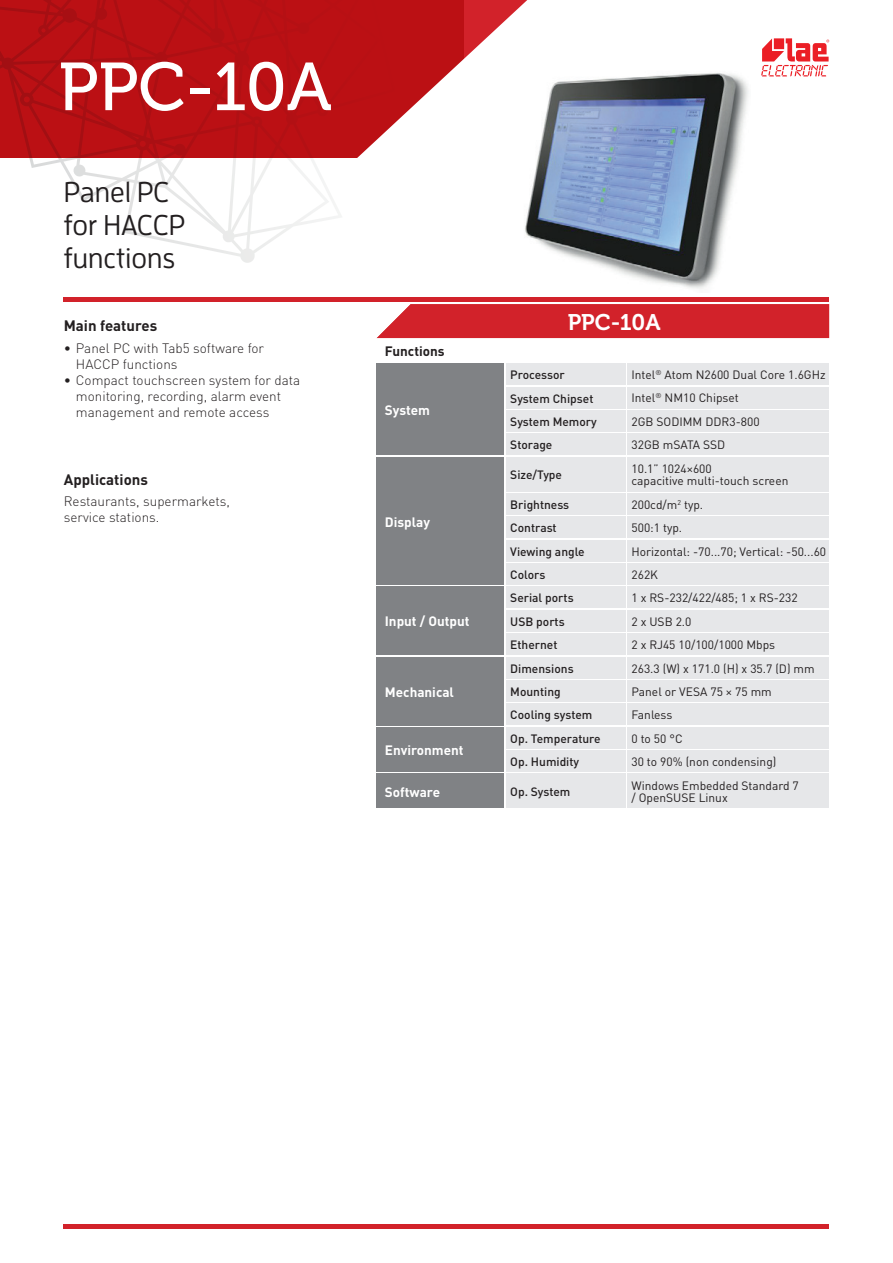
<style>
.page{position:relative;width:893px;height:1263px;background:#fff}
.page>*{position:absolute;margin:0;border:0;box-sizing:border-box;transform-origin:0 0}
.t1{font:67.5px "Museo 500";color:#fff}
.t2{font:500 28.5px/33px "Enzo OT";color:#231f20}
.t3{font:22.5px "Museo 700";color:#fff}
.t4{font:700 15px "DIN";color:#231f20}
.t5{font:300 13.5px/16.2px "DIN";color:#231f20}
.t6{font:700 13.5px "DIN";color:#fff}
.t7{font:700 13.5px "DIN";color:#231f20}
.t8{font:12px/23.4px "DIN";color:#231f20}
.t9{font:500 12px/23.4px "DIN";color:#231f20}
</style>
<div class="page">
<svg style="left:0;top:0;width:352px;height:263px"></svg>
<svg style="left:352px;top:0;width:175px;height:158px"></svg>
<hr style="left:64px;top:1225px;width:765px;height:4px;background:#d2222a">
<svg style="left:761px;top:38px;width:68px;height:39px"></svg>
<hr style="left:64px;top:298px;width:765px;height:4px;background:#d2222a">
<img style="left:519px;top:66px;width:230px;height:223px">
<div style="left:376px;top:364px;width:128px;height:91px;background:#808285"></div>
<div style="left:506px;top:364px;width:119px;height:21px;background:#e6e7e9"></div>
<div style="left:506px;top:387px;width:119px;height:21px;background:#e6e7e9"></div>
<div style="left:506px;top:410px;width:119px;height:22px;background:#e6e7e9"></div>
<div style="left:506px;top:434px;width:119px;height:21px;background:#e6e7e9"></div>
<div style="left:506px;top:457px;width:119px;height:34px;background:#e6e7e9"></div>
<div style="left:506px;top:493px;width:119px;height:21px;background:#e6e7e9"></div>
<div style="left:506px;top:517px;width:119px;height:21px;background:#e6e7e9"></div>
<div style="left:506px;top:540px;width:119px;height:21px;background:#e6e7e9"></div>
<div style="left:506px;top:563px;width:119px;height:22px;background:#e6e7e9"></div>
<div style="left:506px;top:587px;width:119px;height:21px;background:#e6e7e9"></div>
<div style="left:506px;top:610px;width:119px;height:21px;background:#e6e7e9"></div>
<div style="left:506px;top:634px;width:119px;height:21px;background:#e6e7e9"></div>
<div style="left:506px;top:657px;width:119px;height:21px;background:#e6e7e9"></div>
<div style="left:506px;top:680px;width:119px;height:22px;background:#e6e7e9"></div>
<div style="left:506px;top:704px;width:119px;height:21px;background:#e6e7e9"></div>
<div style="left:506px;top:727px;width:119px;height:21px;background:#e6e7e9"></div>
<div style="left:506px;top:750px;width:119px;height:22px;background:#e6e7e9"></div>
<div style="left:506px;top:774px;width:119px;height:34px;background:#e6e7e9"></div>
<div style="left:627px;top:364px;width:202px;height:21px;background:#e6e7e9"></div>
<div style="left:627px;top:387px;width:202px;height:21px;background:#e6e7e9"></div>
<div style="left:627px;top:410px;width:202px;height:22px;background:#e6e7e9"></div>
<div style="left:627px;top:434px;width:202px;height:21px;background:#e6e7e9"></div>
<div style="left:627px;top:457px;width:202px;height:34px;background:#e6e7e9"></div>
<div style="left:627px;top:493px;width:202px;height:21px;background:#e6e7e9"></div>
<div style="left:627px;top:517px;width:202px;height:21px;background:#e6e7e9"></div>
<div style="left:627px;top:540px;width:202px;height:21px;background:#e6e7e9"></div>
<div style="left:627px;top:563px;width:202px;height:22px;background:#e6e7e9"></div>
<div style="left:627px;top:587px;width:202px;height:21px;background:#e6e7e9"></div>
<div style="left:627px;top:610px;width:202px;height:21px;background:#e6e7e9"></div>
<div style="left:627px;top:634px;width:202px;height:21px;background:#e6e7e9"></div>
<div style="left:627px;top:657px;width:202px;height:21px;background:#e6e7e9"></div>
<div style="left:627px;top:680px;width:202px;height:22px;background:#e6e7e9"></div>
<div style="left:627px;top:704px;width:202px;height:21px;background:#e6e7e9"></div>
<div style="left:627px;top:727px;width:202px;height:21px;background:#e6e7e9"></div>
<div style="left:627px;top:750px;width:202px;height:22px;background:#e6e7e9"></div>
<div style="left:627px;top:774px;width:202px;height:34px;background:#e6e7e9"></div>
<div style="left:376px;top:457px;width:128px;height:128px;background:#808285"></div>
<div style="left:376px;top:587px;width:128px;height:68px;background:#808285"></div>
<div style="left:376px;top:657px;width:128px;height:68px;background:#808285"></div>
<div style="left:376px;top:727px;width:128px;height:45px;background:#808285"></div>
<div style="left:376px;top:774px;width:128px;height:34px;background:#808285"></div>
<svg style="left:377px;top:304px;width:452px;height:35px;background:#d43037"></svg>
<h1 class="t1" style="left:58px;top:50px;width:275px">PPC-10A</h1>
<h2 class="t2" style="left:64px;top:175px;width:123px">Panel PC for HACCP functions</h2>
<p class="t4" style="left:64px;top:316px;width:95px">Main features</p>
<p class="t5" style="left:76px;top:339px;width:190px;text-indent:-12px">• Panel PC with Tab5 software for<br>HACCP functions</p>
<p class="t5" style="left:76px;top:372px;width:226px;text-indent:-12px">• Compact touchscreen system for data monitoring, recording, alarm event management and remote access</p>
<p class="t4" style="left:64px;top:469px;width:86px">Applications</p>
<p class="t5" style="left:64px;top:492px;width:168px">Restaurants, supermarkets, service stations.</p>
<p class="t7" style="left:385px;top:343px;width:61px">Functions</p>
<p class="t6" style="left:385px;top:401px;width:47px">System</p>
<p class="t6" style="left:385px;top:513px;width:47px">Display</p>
<p class="t6" style="left:385px;top:613px;width:86px">Input / Output</p>
<p class="t6" style="left:385px;top:683px;width:71px">Mechanical</p>
<p class="t6" style="left:385px;top:741px;width:80px">Environment</p>
<p class="t6" style="left:385px;top:783px;width:57px">Software</p>
<h3 class="t3" style="left:568px;top:309px;width:94px">PPC-10A</h3>
<p class="t9" style="left:510px;top:363px;width:88px">Processor<br>System Chipset<br>System Memory<br>Storage</p>
<p class="t9" style="left:510px;top:463px;width:53px">Size/Type</p>
<p class="t9" style="left:510px;top:492px;width:92px">Brightness<br>Contrast<br>Viewing angle<br>Colors<br>Serial ports<br>USB ports<br>Ethernet<br>Dimensions<br>Mounting<br>Cooling system<br>Op. Temperature<br>Op. Humidity</p>
<p class="t9" style="left:510px;top:779px;width:62px">Op. System</p>
<p class="t8" style="left:631px;top:363px;width:196px">Intel<sup>®</sup> Atom N2600 Dual Core 1.6GHz<br>Intel<sup>®</sup> NM10 Chipset<br>2GB SODIMM DDR3-800<br>32GB mSATA SSD<br>10.1” 1024×600</p>
<p class="t8" style="left:631px;top:469px;width:196px">capacitive multi-touch screen<br>200cd/m<sup>2</sup> typ.<br>500:1 typ.<br>Horizontal: -70...70; Vertical: -50...60<br>262K<br>1 x RS-232/422/485; 1 x RS-232<br>2 x USB 2.0<br>2 x RJ45 10/100/1000 Mbps<br>263.3 (W) x 171.0 (H) x 35.7 (D) mm<br>Panel or VESA 75 × 75 mm<br>Fanless<br>0 to 50 °C<br>30 to 90% (non condensing)<br>Windows Embedded Standard 7</p>
<p class="t8" style="left:631px;top:785px;width:98px">/ OpenSUSE Linux</p>
</div>
